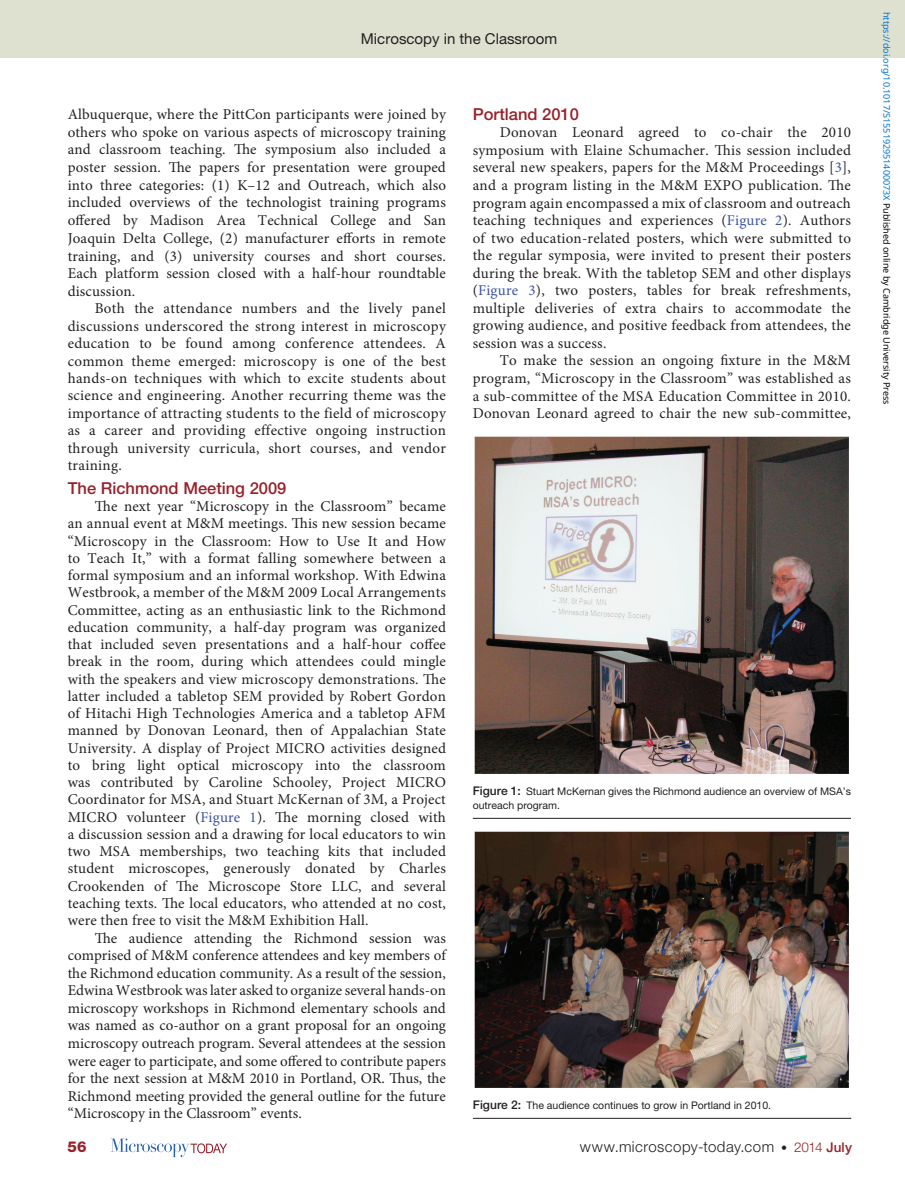
<style>
.page{position:relative;width:905px;height:1188px;background:#fff}
.page>*{position:absolute;margin:0;border:0;box-sizing:border-box;transform-origin:0 0}
.pSec1ttl{font:500 16.5px "Helvetica Neue LT Std";color:#98212a}
.pFirstpara{font:15px/17.2px "Minion Pro";letter-spacing:.015em;color:#231f20;text-align:justify}
.pPara{font:15px/17.5px "Minion Pro";letter-spacing:.01em;color:#231f20;text-align:justify}
.t1{font:300 15px "Helvetica Neue LT Std";letter-spacing:.03em;color:#231f20}
.t2{font:15px "Helvetica Neue LT Std";color:#231f20}
.t3{font:800 15px "Helvetica Neue LT Std";color:#98212a}
.pFigureCaption{font:10.5px/13.5px "Helvetica Neue LT Std";color:#231f20}
.t4{font:9px "Noto Sans";color:#0172cf}
.s1{color:#3a53a3}
.s2{font-weight:500;font-size:12px}
.s3{font-size:12px}
.s4{font-size:13.5px;color:#98212a}
.s5{font-weight:500;font-size:13.5px;color:#98212a}
.s6{color:#000}
</style>
<div class="page">
<div style="left:0;top:0;width:904px;height:58px;background:#dfe1d0"></div>
<svg style="left:111px;top:1139px;width:116px;height:18px"></svg>
<img style="left:474px;top:436px;width:375px;height:338px">
<hr style="left:472px;top:818px;width:378px;height:1px;background:#231f20">
<img style="left:475px;top:832px;width:374px;height:256px">
<hr style="left:473px;top:1118px;width:378px;height:1px;background:#231f20">
<p class="t2" style="left:361px;top:30px;width:198px">Microscopy in the Classroom</p>
<p class="pPara" style="left:68px;top:105px;width:380px">Albuquerque, where the PittCon participants were joined by others who spoke on various aspects of microscopy training and classroom teaching. The symposium also included a poster session. The papers for presentation were grouped into three categories: (1) K–12 and Outreach, which also included overviews of the technologist training programs offered by Madison Area Technical College and San Joaquin Delta College, (2) manufacturer efforts in remote training, and (3) university courses and short courses.<br>Each platform session closed with a half-hour roundtable discussion.</p>
<p class="pPara" style="left:68px;top:300px;width:380px;text-indent:27px">Both the attendance numbers and the lively panel discussions underscored the strong interest in microscopy education to be found among conference attendees. A common theme emerged: microscopy is one of the best hands-on techniques with which to excite students about science and engineering. Another recurring theme was the importance of attracting students to the field of microscopy as a career and providing effective ongoing instruction through university curricula, short courses, and vendor training.</p>
<p class="pSec1ttl" style="left:68px;top:478px;width:220px">The Richmond Meeting 2009</p>
<p class="pFirstpara" style="left:68px;top:498px;width:380px;text-indent:27px">The next year “Microscopy in the Classroom” became an annual event at M&amp;M meetings. This new session became “Microscopy in the Classroom: How to Use It and How to Teach It,” with a format falling somewhere between a formal symposium and an informal workshop. With Edwina Westbrook, a member of the M&amp;M 2009 Local Arrangements Committee, acting as an enthusiastic link to the Richmond education community, a half-day program was organized that included seven presentations and a half-hour coffee break in the room, during which attendees could mingle with the speakers and view microscopy demonstrations. The latter included a tabletop SEM provided by Robert Gordon of Hitachi High Technologies America and a tabletop AFM manned by Donovan Leonard, then of Appalachian State University. A display of Project MICRO activities designed to bring light optical microscopy into the classroom was contributed by Caroline Schooley, Project MICRO Coordinator for MSA, and Stuart McKernan of 3M, a Project MICRO volunteer (<span class="s1">Figure 1</span>). The morning closed with a discussion session and a drawing for local educators to win two MSA memberships, two teaching kits that included student microscopes, generously donated by Charles Crookenden of The Microscope Store LLC, and several teaching texts. The local educators, who attended at no cost, were then free to visit the M&amp;M Exhibition Hall.</p>
<p class="pPara" style="left:68px;top:929px;width:380px;text-indent:27px">The audience attending the Richmond session was comprised of M&amp;M conference attendees and key members of the Richmond education community. As a result of the session, Edwina Westbrook was later asked to organize several hands-on microscopy workshops in Richmond elementary schools and was named as co-author on a grant proposal for an ongoing microscopy outreach program. Several attendees at the session were eager to participate, and some offered to contribute papers for the next session at M&amp;M 2010 in Portland, OR. Thus, the Richmond meeting provided the general outline for the future “Microscopy in the Classroom” events.</p>
<p class="pSec1ttl" style="left:472px;top:104px;width:108px">Portland 2010</p>
<p class="pFirstpara" style="left:472px;top:124px;width:380px;text-indent:27px">Donovan Leonard agreed to co-chair the 2010 symposium with Elaine Schumacher. This session included several new speakers, papers for the M&amp;M Proceedings [<span class="s1">3</span>], and a program listing in the M&amp;M EXPO publication. The program again encompassed a mix of classroom and outreach teaching techniques and experiences (<span class="s1">Figure 2</span>). Authors of two education-related posters, which were submitted to the regular symposia, were invited to present their posters during the break. With the tabletop SEM and other displays (<span class="s1">Figure 3</span>), two posters, tables for break refreshments, multiple deliveries of extra chairs to accommodate the growing audience, and positive feedback from attendees, the session was a success.</p>
<p class="pPara" style="left:472px;top:352px;width:380px;text-indent:27px">To make the session an ongoing fixture in the M&amp;M program, “Microscopy in the Classroom” was established as a sub-committee of the MSA Education Committee in 2010.<br>Donovan Leonard agreed to chair the new sub-committee,</p>
<p class="pFigureCaption" style="left:472px;top:785px;width:380px"><span class="s2">Figure 1:</span> Stuart McKernan gives the Richmond audience an overview of MSA’s outreach program.</p>
<p class="pFigureCaption" style="left:473px;top:1098px;width:299px"><span class="s2">Figure 2:</span> The audience continues to grow in Portland in 2010.</p>
<p class="t3" style="left:68px;top:1138px;width:20px">56</p>
<p class="t1" style="left:580px;top:1137px;width:273px">www.microscopy-today.com <span class="s3">•</span> <span class="s4">2014</span> <span class="s5">July</span></p>
<p class="t4" style="left:893px;top:12px;width:395px;rotate:90deg">https://doi.org/10.1017/S155192951400073X <span class="s6">Published online by Cambridge University Press</span></p>
</div>
